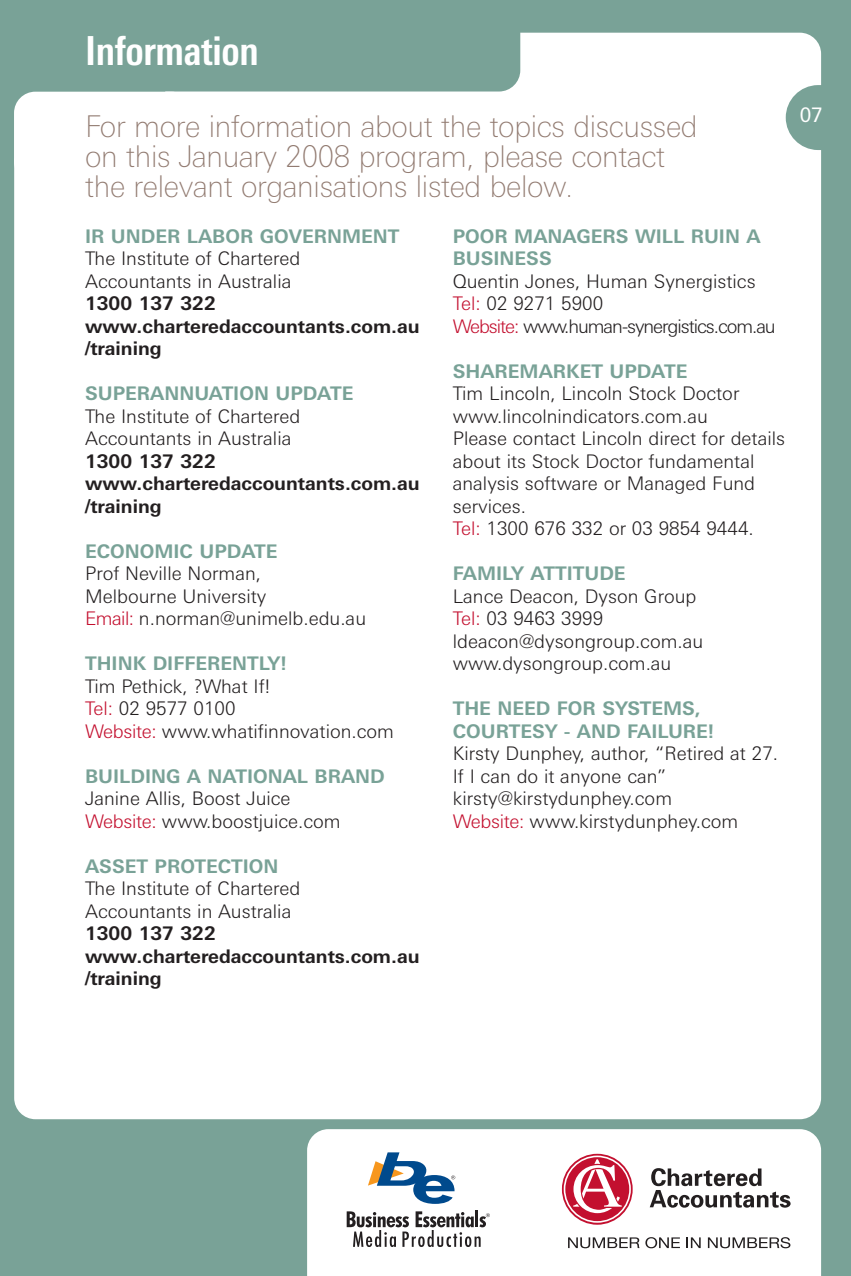
<style>
.page{position:relative;width:851px;height:1276px;background:#fff}
.page>*{position:absolute;margin:0;border:0;box-sizing:border-box;transform-origin:0 0}
.t1{font:700 condensed 40px "Linotype Univers";letter-spacing:-.01em;color:#fff}
.t2{font:100 30px/30px "Linotype Univers Basic";letter-spacing:-.01em;color:#927b71}
.t3{font:20px "Linotype Univers Basic";color:#fff}
.t4{font:300 18.75px/22.5px "Linotype Univers Basic";color:#231f20}
.t5{font:700 18.75px/22.5px "Linotype Univers Basic";color:#79a297}
.t6{font:700 18.75px/22.5px "Linotype Univers Basic";color:#231f20}
.s1{color:#c3102f}
</style>
<div class="page">
<div style="left:0;top:0;width:850px;height:1276px;background:#79a297"></div>
<div style="left:14px;top:33px;width:807px;height:1086px;background:#fff;border-radius:21px"></div>
<svg style="left:307px;top:1129px;width:514px;height:147px"></svg>
<div style="left:0;top:6px;width:520px;height:85px;background:#79a297;border-radius:21px"></div>
<div style="left:7px;top:76px;width:159px;height:87px;background:#79a297;border-radius:21px"></div>
<svg style="left:562px;top:1154px;width:69px;height:70px"></svg>
<div style="left:562px;top:1153px;width:70px;height:71px;border:2px solid #c3102f;border-radius:50%"></div>
<div style="left:563px;top:1155px;width:67px;height:67px;border:2px solid #fff;border-radius:50%"></div>
<svg style="left:573px;top:1159px;width:48px;height:54px"></svg>
<svg style="left:649px;top:1168px;width:141px;height:39px"></svg>
<svg style="left:568px;top:1237px;width:71px;height:11px"></svg>
<svg style="left:645px;top:1237px;width:34px;height:11px"></svg>
<svg style="left:686px;top:1237px;width:14px;height:11px"></svg>
<svg style="left:707px;top:1237px;width:83px;height:11px"></svg>
<hr style="left:475px;top:1210px;width:3px;height:17px;background:#231f20">
<svg style="left:346px;top:1211px;width:144px;height:36px"></svg>
<svg style="left:368px;top:1152px;width:87px;height:52px"></svg>
<hr style="left:510px;top:1150px;width:1px;height:96px;background:#fff">
<div style="left:14px;top:92px;width:179px;height:91px;background:#fff;border-radius:21px"></div>
<svg style="left:785px;top:85px;width:52px;height:65px;background:#8dafa6"></svg>
<h1 class="t1" style="left:85px;top:36px;width:175px">Information</h1>
<h2 class="t2" style="left:85px;top:114px;width:614px">For more information about the topics discussed on this January 2008 program, please contact the relevant organisations listed below.</h2>
<p class="t3" style="left:799px;top:108px;width:24px">07</p>
<p class="t5" style="left:85px;top:226px;width:316px">IR UNDER LABOR GOVERNMENT</p>
<p class="t4" style="left:85px;top:249px;width:217px">The Institute of Chartered<br>Accountants in Australia</p>
<p class="t6" style="left:85px;top:294px;width:336px">1300 137 322 www.charteredaccountants.com.au /training</p>
<p class="t5" style="left:85px;top:384px;width:270px">SUPERANNUATION UPDATE</p>
<p class="t4" style="left:85px;top:406px;width:217px">The Institute of Chartered<br>Accountants in Australia</p>
<p class="t6" style="left:85px;top:451px;width:336px">1300 137 322 www.charteredaccountants.com.au /training</p>
<p class="t5" style="left:85px;top:541px;width:194px">ECONOMIC UPDATE</p>
<p class="t4" style="left:85px;top:564px;width:282px">Prof Neville Norman,<br>Melbourne University<br><span class="s1">Email:</span> n.norman@unimelb.edu.au</p>
<p class="t5" style="left:85px;top:654px;width:203px">THINK DIFFERENTLY!</p>
<p class="t4" style="left:85px;top:676px;width:310px">Tim Pethick, ?What If!<br><span class="s1">Tel:</span> 02 9577 0100<br><span class="s1">Website:</span> www.whatifinnovation.com</p>
<p class="t5" style="left:85px;top:766px;width:301px">BUILDING A NATIONAL BRAND</p>
<p class="t4" style="left:85px;top:789px;width:257px">Janine Allis, Boost Juice<br><span class="s1">Website:</span> www.boostjuice.com</p>
<p class="t5" style="left:85px;top:856px;width:195px">ASSET PROTECTION</p>
<p class="t4" style="left:85px;top:879px;width:217px">The Institute of Chartered<br>Accountants in Australia</p>
<p class="t6" style="left:85px;top:924px;width:336px">1300 137 322 www.charteredaccountants.com.au /training</p>
<p class="t5" style="left:452px;top:226px;width:309px">POOR MANAGERS WILL RUIN A<br>BUSINESS</p>
<p class="t4" style="left:452px;top:271px;width:324px">Quentin Jones, Human Synergistics<br><span class="s1">Tel:</span> 02 9271 5900<br><span class="s1">Website:</span> www.human-synergistics.com.au</p>
<p class="t5" style="left:452px;top:361px;width:236px">SHAREMARKET UPDATE</p>
<p class="t4" style="left:452px;top:384px;width:334px">Tim Lincoln, Lincoln Stock Doctor www.lincolnindicators.com.au<br>Please contact Lincoln direct for details about its Stock Doctor fundamental analysis software or Managed Fund services.<br><span class="s1">Tel:</span> 1300 676 332 or 03 9854 9444.</p>
<p class="t5" style="left:452px;top:564px;width:174px">FAMILY ATTITUDE</p>
<p class="t4" style="left:452px;top:586px;width:252px">Lance Deacon, Dyson Group<br><span class="s1">Tel:</span> 03 9463 3999 ldeacon@dysongroup.com.au www.dysongroup.com.au</p>
<p class="t5" style="left:452px;top:699px;width:263px">THE NEED FOR SYSTEMS,<br>COURTESY - AND FAILURE!</p>
<p class="t4" style="left:452px;top:744px;width:327px">Kirsty Dunphey, author, “Retired at 27.<br>If I can do it anyone can” kirsty@kirstydunphey.com<br><span class="s1">Website:</span> www.kirstydunphey.com</p>
</div>
